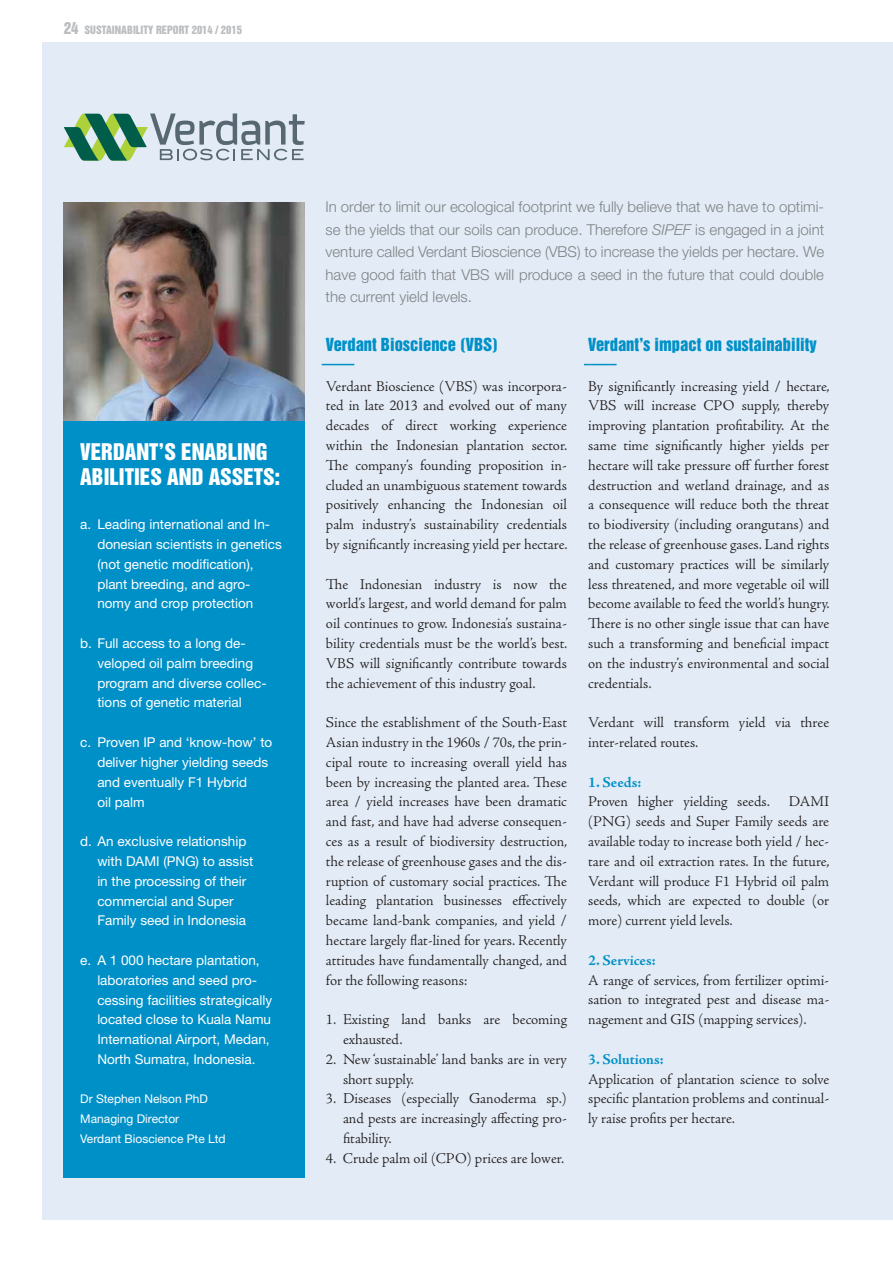
<style>
.page{position:relative;width:893px;height:1263px;background:#fff}
.page>*{position:absolute;margin:0;border:0;box-sizing:border-box;transform-origin:0 0}
.t1{font:21px/25.2px "Helvetica Inserat LT Std";color:#fff}
.t2{font:16.5px "Helvetica Inserat LT Std";color:#0090c8}
.t3{font:300 15px/19.8px "Adobe Jenson Pro";color:#231f20;text-align:justify}
.t4{font:300 15px/22.5px "Helvetica Neue LT Std";color:#808285;text-align:justify}
.t5{font:700 15px "Adobe Jenson Pro";color:#0090c8}
.t6{font:13.5px/19.8px "Helvetica Neue LT Std";color:#fff}
.t7{font:12px/19.8px "Helvetica Neue LT Std";color:#fff}
.t8{font:10.5px "Helvetica Inserat LT Std";color:#bbbdc0}
.s1{font-size:15px}
.s2{font-style:italic}
</style>
<div class="page">
<div style="left:42px;top:43px;width:851px;height:1177px;background:#e3ecf6"></div>
<img style="left:63px;top:203px;width:242px;height:219px">
<svg style="left:64px;top:113px;width:241px;height:48px"></svg>
<hr style="left:322px;top:364px;width:32px;height:1px;background:#0090c8">
<hr style="left:584px;top:364px;width:32px;height:1px;background:#0090c8">
<div style="left:63px;top:422px;width:242px;height:756px;background:#0090c8"></div>
<p class="t8" style="left:64px;top:25px;width:180px"><span class="s1">24</span> SUSTAINABILITY REPORT 2014 / 2015</p>
<h1 class="t1" style="left:80px;top:440px;width:201px">VERDANT’S ENABLING<br>ABILITIES AND ASSETS:</h1>
<p class="t6" style="left:97px;top:516px;width:186px;text-indent:-17px">a. Leading international and In&shy;donesian scientists in genetics (not genetic modification), plant breeding, and agro&shy;nomy and crop protection</p>
<p class="t6" style="left:97px;top:634px;width:171px;text-indent:-17px">b. Full access to a long de&shy;veloped oil palm breeding program and diverse collec&shy;tions of genetic material</p>
<p class="t6" style="left:97px;top:733px;width:177px;text-indent:-17px">c. Proven IP and ‘know-how’ to deliver higher yielding seeds and eventually F1 Hybrid<br>oil palm</p>
<p class="t6" style="left:97px;top:833px;width:157px;text-indent:-17px">d. An exclusive relationship with DAMI (PNG) to assist in the processing of their commercial and Super<br>Family seed in Indonesia</p>
<p class="t6" style="left:97px;top:951px;width:176px;text-indent:-17px">e. A 1 000 hectare plantation, laboratories and seed pro&shy;cessing facilities strategically located close to Kuala Namu<br>International Airport, Medan,<br>North Sumatra, Indonesia.</p>
<p class="t7" style="left:80px;top:1090px;width:147px">Dr Stephen Nelson PhD<br>Managing Director<br>Verdant Bioscience Pte Ltd</p>
<p class="t4" style="left:325px;top:197px;width:500px">In order to limit our ecological footprint we fully believe that we have to optimi&shy;se the yields that our soils can produce. Therefore <span class="s2">SIPEF</span> is engaged in a joint venture called Verdant Bioscience (VBS) to increase the yields per hectare. We have good faith that VBS will produce a seed in the future that could double the current yield levels.</p>
<p class="t2" style="left:326px;top:337px;width:173px">Verdant Bioscience (VBS)</p>
<p class="t3" style="left:326px;top:378px;width:243px">Verdant Bioscience (VBS) was incorpora&shy;ted in late 2013 and evolved out of many decades of direct working experience within the Indonesian plantation sector.<br>The company’s founding proposition in&shy;cluded an unambiguous statement towards positively enhancing the Indonesian oil palm industry’s sustainability credentials by significantly increasing yield per hectare.</p>
<p class="t3" style="left:326px;top:576px;width:243px">The Indonesian industry is now the world’s largest, and world demand for palm oil continues to grow. Indonesia’s sustaina&shy;bility credentials must be the world’s best.<br>VBS will significantly contribute towards the achievement of this industry goal.</p>
<p class="t3" style="left:326px;top:714px;width:243px">Since the establishment of the South-East Asian industry in the 1960s / 70s, the prin&shy;cipal route to increasing overall yield has been by increasing the planted area. These area / yield increases have been dramatic and fast, and have had adverse consequen&shy;ces as a result of biodiversity destruction, the release of greenhouse gases and the dis&shy;ruption of customary social practices. The leading plantation businesses effectively became land-bank companies, and yield / hectare largely flat-lined for years. Recently attitudes have fundamentally changed, and for the following reasons:</p>
<p class="t3" style="left:343px;top:1011px;width:225px;text-indent:-17px">1. Existing land banks are becoming exhausted.</p>
<p class="t3" style="left:343px;top:1051px;width:225px;text-indent:-17px">2. New ‘sustainable’ land banks are in very short supply.</p>
<p class="t3" style="left:343px;top:1090px;width:225px;text-indent:-17px">3. Diseases (especially Ganoderma sp.) and pests are increasingly affecting pro&shy;fitability.</p>
<p class="t3" style="left:326px;top:1150px;width:240px">4. Crude palm oil (CPO) prices are lower.</p>
<p class="t2" style="left:588px;top:337px;width:230px">Verdant’s impact on sustainability</p>
<p class="t3" style="left:588px;top:378px;width:243px">By significantly increasing yield / hectare, VBS will increase CPO supply, thereby improving plantation profitability. At the same time significantly higher yields per hectare will take pressure off further forest destruction and wetland drainage, and as a consequence will reduce both the threat to biodiversity (including orangutans) and the release of greenhouse gases. Land rights and customary practices will be similarly less threatened, and more vegetable oil will become available to feed the world’s hungry.<br>There is no other single issue that can have such a transforming and beneficial impact on the industry’s environmental and social credentials.</p>
<p class="t3" style="left:588px;top:714px;width:242px">Verdant will transform yield via three inter-related routes.</p>
<p class="t5" style="left:588px;top:776px;width:55px">1. Seeds:</p>
<p class="t3" style="left:588px;top:793px;width:183px">Proven higher yielding seeds.</p>
<p class="t3" style="left:588px;top:793px;width:243px;text-indent:201px">DAMI (PNG) seeds and Super Family seeds are available today to increase both yield / hec&shy;tare and oil extraction rates. In the future, Verdant will produce F1 Hybrid oil palm seeds, which are expected to double (or more) current yield levels.</p>
<p class="t5" style="left:588px;top:954px;width:69px">2. Services:</p>
<p class="t3" style="left:588px;top:972px;width:242px">A range of services, from fertilizer optimi&shy;sation to integrated pest and disease ma&shy;nagement and GIS (mapping services).</p>
<p class="t5" style="left:588px;top:1053px;width:77px">3. Solutions:</p>
<p class="t3" style="left:588px;top:1071px;width:243px">Application of plantation science to solve specific plantation problems and continual&shy;ly raise profits per hectare.</p>
</div>
